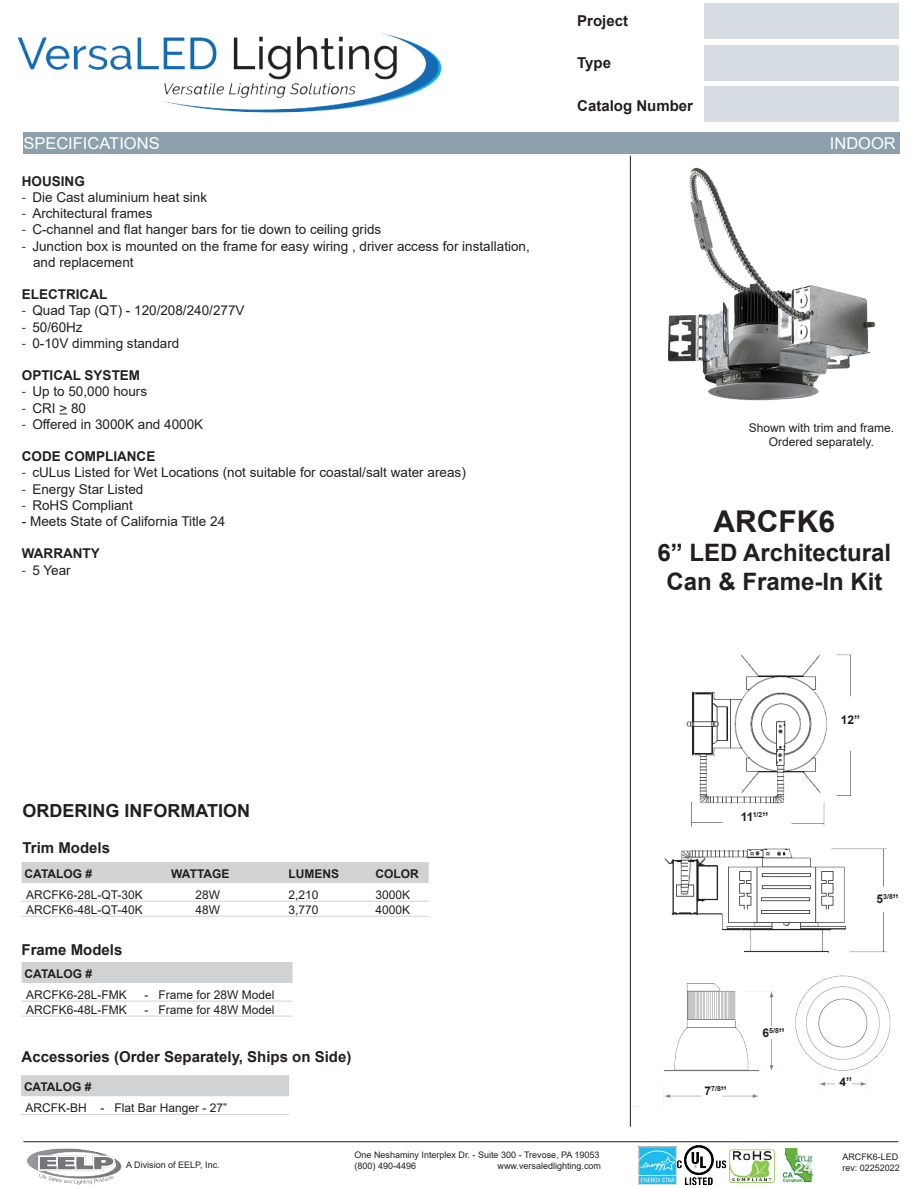
<style>
.page{position:relative;width:918px;height:1188px;background:#fff}
.page>*{position:absolute;margin:0;border:0;box-sizing:border-box;transform-origin:0 0}
.t1{font:700 30px "Arial";color:#231f20}
.t2{font:700 24px "Arial";color:#231f20}
.t3{font:700 18px "Arial";color:#231f20}
.t4{font:16.35px "Arial";color:#fff}
.t5{font:700 15px "Arial";color:#231f20}
.ParagraphText{font:13.5px "Arial";color:#231f20}
.ParagraphText-2{font:700 13.5px "Arial";color:#231f20}
.OrderingInfoDescript{font:12px "Arial";color:#231f20}
.Table_Headings{font:700 12px "Arial";color:#231f20}
.Table_Headings-2{font:700 12px "Arial";letter-spacing:-.03em;color:#231f20}
.t6{font:9px "Arial";color:#231f20}
.t7{font:700 7.05px "Arial";color:#231f20}
.s1{font-family:"Myriad Pro"}
.s2{font-size:12px}
</style>
<div class="page">
<img style="left:664px;top:654px;width:223px;height:299px">
<img style="left:17px;top:32px;width:425px;height:81px">
<div style="left:704px;top:3px;width:194px;height:35px;background:#d6dde2"></div>
<div style="left:704px;top:45px;width:194px;height:36px;background:#d6dde2"></div>
<div style="left:704px;top:87px;width:194px;height:35px;background:#d6dde2"></div>
<hr style="left:630px;top:156px;width:1px;height:971px;background:#231f20">
<div style="left:23px;top:133px;width:877px;height:21px;background:#8ca1ad"></div>
<hr style="left:23px;top:1141px;width:875px;height:1px;background:#231f20">
<img style="left:27px;top:1148px;width:95px;height:37px">
<div style="left:22px;top:862px;width:407px;height:21px;background:#d1d2d4"></div>
<hr style="left:22px;top:901px;width:407px;height:1px;background:#d1d2d4">
<hr style="left:22px;top:916px;width:407px;height:1px;background:#d1d2d4">
<div style="left:22px;top:962px;width:271px;height:21px;background:#d1d2d4"></div>
<hr style="left:22px;top:1001px;width:271px;height:1px;background:#d1d2d4">
<hr style="left:22px;top:1016px;width:271px;height:1px;background:#d1d2d4">
<div style="left:21px;top:1075px;width:268px;height:21px;background:#d1d2d4"></div>
<hr style="left:21px;top:1114px;width:268px;height:1px;background:#d1d2d4">
<img style="left:639px;top:1146px;width:34px;height:39px">
<img style="left:782px;top:1148px;width:31px;height:34px">
<img style="left:673px;top:1141px;width:55px;height:45px">
<img style="left:724px;top:1147px;width:51px;height:37px">
<img style="left:795px;top:975px;width:96px;height:111px">
<img style="left:633px;top:983px;width:141px;height:124px">
<img style="left:668px;top:167px;width:208px;height:234px">
<p class="t5" style="left:577px;top:10px;width:52px">Project</p>
<p class="t5" style="left:577px;top:52px;width:35px">Type</p>
<p class="t5" style="left:577px;top:95px;width:117px">Catalog Number</p>
<p class="t4" style="left:23px;top:132px;width:138px">SPECIFICATIONS</p>
<p class="t4" style="left:830px;top:132px;width:67px">INDOOR</p>
<p class="ParagraphText-2" style="left:22px;top:171px;width:65px">HOUSING</p>
<p class="ParagraphText" style="left:22px;top:188px;width:187px"><span class="s1">-</span> Die Cast aluminium heat sink</p>
<p class="ParagraphText" style="left:22px;top:204px;width:132px"><span class="s1">-</span> Architectural frames</p>
<p class="ParagraphText" style="left:22px;top:220px;width:361px"><span class="s1">-</span> C-channel and flat hanger bars for tie down to ceiling grids</p>
<p class="ParagraphText" style="left:22px;top:236px;width:509px"><span class="s1">-</span> Junction box is mounted on the frame for easy wiring , driver access for installation,</p>
<p class="ParagraphText" style="left:33px;top:253px;width:102px">and replacement</p>
<p class="ParagraphText-2" style="left:22px;top:285px;width:87px">ELECTRICAL</p>
<p class="ParagraphText" style="left:22px;top:301px;width:224px"><span class="s1">-</span> Quad Tap (QT) - 120/208/240/277V</p>
<p class="ParagraphText" style="left:22px;top:317px;width:62px"><span class="s1">-</span> 50/60Hz</p>
<p class="ParagraphText" style="left:22px;top:334px;width:159px"><span class="s1">-</span> 0-10V dimming standard</p>
<p class="ParagraphText-2" style="left:22px;top:366px;width:120px">OPTICAL SYSTEM</p>
<p class="ParagraphText" style="left:22px;top:382px;width:127px"><span class="s1">-</span> Up to 50,000 hours</p>
<p class="ParagraphText" style="left:22px;top:398px;width:66px"><span class="s1">-</span> CRI &gt; 80</p>
<p class="ParagraphText" style="left:22px;top:415px;width:183px"><span class="s1">-</span> Offered in 3000K and 4000K</p>
<p class="ParagraphText-2" style="left:22px;top:447px;width:135px">CODE COMPLIANCE</p>
<p class="ParagraphText" style="left:22px;top:463px;width:445px"><span class="s1">-</span> cULus Listed for Wet Locations (not suitable for coastal/salt water areas)</p>
<p class="ParagraphText" style="left:22px;top:479px;width:123px"><span class="s1">-</span> Energy Star Listed</p>
<p class="ParagraphText" style="left:22px;top:496px;width:113px"><span class="s1">-</span> RoHS Compliant</p>
<p class="ParagraphText" style="left:22px;top:512px;width:205px">- Meets State of California Title 24</p>
<p class="ParagraphText-2" style="left:22px;top:544px;width:79px">WARRANTY</p>
<p class="ParagraphText" style="left:22px;top:560px;width:50px"><span class="s1">-</span> 5 Year</p>
<p class="t3" style="left:22px;top:798px;width:229px">ORDERING INFORMATION</p>
<p class="t5" style="left:22px;top:837px;width:89px">Trim Models</p>
<p class="Table_Headings" style="left:25px;top:866px;width:69px">CATALOG #</p>
<p class="Table_Headings-2" style="left:171px;top:866px;width:60px">WATTAGE</p>
<p class="Table_Headings" style="left:289px;top:866px;width:52px">LUMENS</p>
<p class="Table_Headings" style="left:376px;top:866px;width:45px">COLOR</p>
<p class="OrderingInfoDescript" style="left:26px;top:886px;width:118px">ARCFK6-28L-QT-30K</p>
<p class="OrderingInfoDescript" style="left:196px;top:886px;width:26px">28W</p>
<p class="OrderingInfoDescript" style="left:289px;top:886px;width:32px">2,210</p>
<p class="OrderingInfoDescript" style="left:376px;top:886px;width:36px">3000K</p>
<p class="OrderingInfoDescript" style="left:26px;top:901px;width:118px">ARCFK6-48L-QT-40K</p>
<p class="OrderingInfoDescript" style="left:196px;top:901px;width:26px">48W</p>
<p class="OrderingInfoDescript" style="left:289px;top:901px;width:32px">3,770</p>
<p class="OrderingInfoDescript" style="left:376px;top:901px;width:36px">4000K</p>
<p class="t5" style="left:22px;top:939px;width:102px">Frame Models</p>
<p class="Table_Headings" style="left:25px;top:966px;width:69px">CATALOG #</p>
<p class="OrderingInfoDescript" style="left:26px;top:986px;width:102px">ARCFK6-28L-FMK</p>
<p class="OrderingInfoDescript" style="left:145px;top:986px;width:132px">- Frame for 28W Model</p>
<p class="OrderingInfoDescript" style="left:26px;top:1001px;width:102px">ARCFK6-48L-FMK</p>
<p class="OrderingInfoDescript" style="left:145px;top:1001px;width:132px">- Frame for 48W Model</p>
<p class="t5" style="left:22px;top:1046px;width:331px">Accessories (Order Separately, Ships on Side)</p>
<p class="Table_Headings" style="left:24px;top:1079px;width:69px">CATALOG #</p>
<p class="OrderingInfoDescript" style="left:26px;top:1099px;width:203px">ARCFK-BH - Flat Bar Hanger - 27”</p>
<p class="t6" style="left:126px;top:1159px;width:95px">A Division of EELP, Inc.</p>
<p class="t6" style="left:355px;top:1149px;width:246px">One Neshaminy Interplex Dr. - Suite 300 - Trevose, PA 19053</p>
<p class="t6" style="left:355px;top:1160px;width:63px">(800) 490-4496</p>
<p class="t6" style="left:498px;top:1160px;width:105px">www.versaledlighting.com</p>
<p class="OrderingInfoDescript" style="left:749px;top:419px;width:147px">Shown with trim and frame.</p>
<p class="OrderingInfoDescript" style="left:769px;top:433px;width:107px">Ordered separately.</p>
<p class="t1" style="left:714px;top:500px;width:123px">ARCFK6</p>
<p class="t2" style="left:657px;top:536px;width:235px">6” LED Architectural</p>
<p class="t2" style="left:666px;top:564px;width:218px">Can &amp; Frame-In Kit</p>
<p class="Table_Headings" style="left:741px;top:808px;width:29px">11<sup>1/2</sup>”</p>
<p class="t7" style="left:705px;top:1084px;width:24px"><span class="s2">7</span>7/8<span class="s2">”</span></p>
<p class="t7" style="left:763px;top:1026px;width:24px"><span class="s2">6</span>5/8<span class="s2">”</span></p>
<p class="Table_Headings" style="left:841px;top:711px;width:21px">12”</p>
<p class="t7" style="left:877px;top:892px;width:24px"><span class="s2">5</span>3/8<span class="s2">”</span></p>
<p class="Table_Headings" style="left:840px;top:1073px;width:14px">4”</p>
<p class="t6" style="left:842px;top:1151px;width:58px">ARCFK6-LED</p>
<p class="t6" style="left:842px;top:1161px;width:59px">rev: 02252022</p>
</div>
